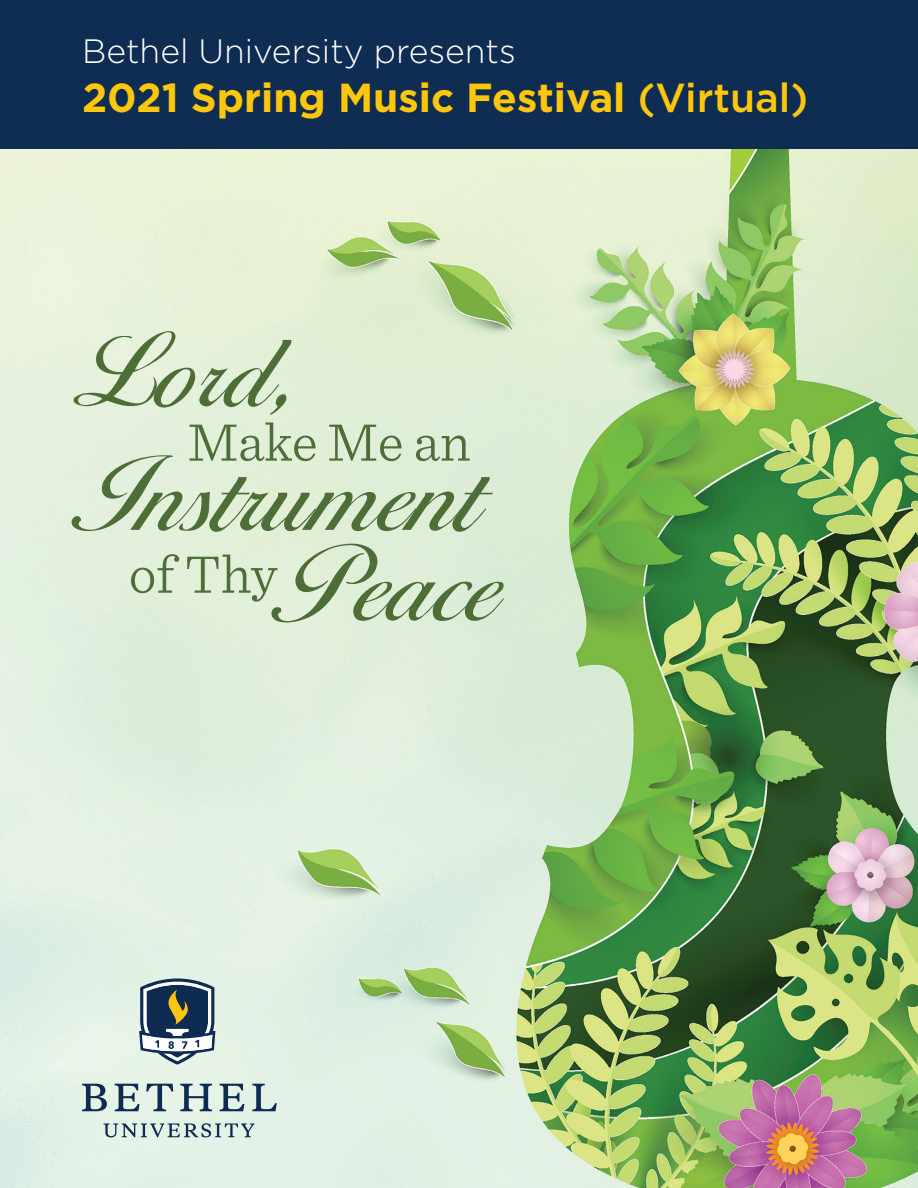
<style>
.page{position:relative;width:918px;height:1188px;background:#fff}
.page>*{position:absolute;margin:0;border:0;box-sizing:border-box;transform-origin:0 0}
.t1{font:128.1px "Cotillion";color:#4d6e37}
.t2{font:300 55.5px "Sentinel";letter-spacing:-.005em;color:#4d6e37}
.t3{font:700 40.5px "Gotham";color:#fec70c}
.t4{font:300 33.75px "Gotham";color:#fff}
.s1{font-weight:500}
</style>
<div class="page">
<img style="left:0;top:148px;width:918px;height:1040px">
<div style="left:0;top:0;width:918px;height:148px;background:#0f2c52"></div>
<svg style="left:82px;top:1084px;width:25px;height:27px"></svg>
<svg style="left:115px;top:1084px;width:25px;height:27px"></svg>
<svg style="left:146px;top:1084px;width:27px;height:27px"></svg>
<svg style="left:180px;top:1084px;width:32px;height:27px"></svg>
<svg style="left:220px;top:1084px;width:24px;height:27px"></svg>
<svg style="left:252px;top:1084px;width:25px;height:27px"></svg>
<svg style="left:103px;top:1123px;width:151px;height:14px;background:#a8bbbd"></svg>
<svg style="left:139px;top:978px;width:76px;height:87px"></svg>
<p class="t4" style="left:82px;top:29px;width:435px">Bethel University presents</p>
<p class="t3" style="left:82px;top:71px;width:728px">2021 Spring Music Festival <span class="s1">(Virtual)</span></p>
<p class="t1" style="left:82px;top:303px;width:230px">Lord,</p>
<p class="t2" style="left:188px;top:401px;width:285px">Make Me an</p>
<p class="t1" style="left:82px;top:427px;width:411px">Instrument</p>
<p class="t1" style="left:285px;top:517px;width:226px">Peace</p>
<p class="t2" style="left:129px;top:533px;width:150px">of Thy</p>
</div>
